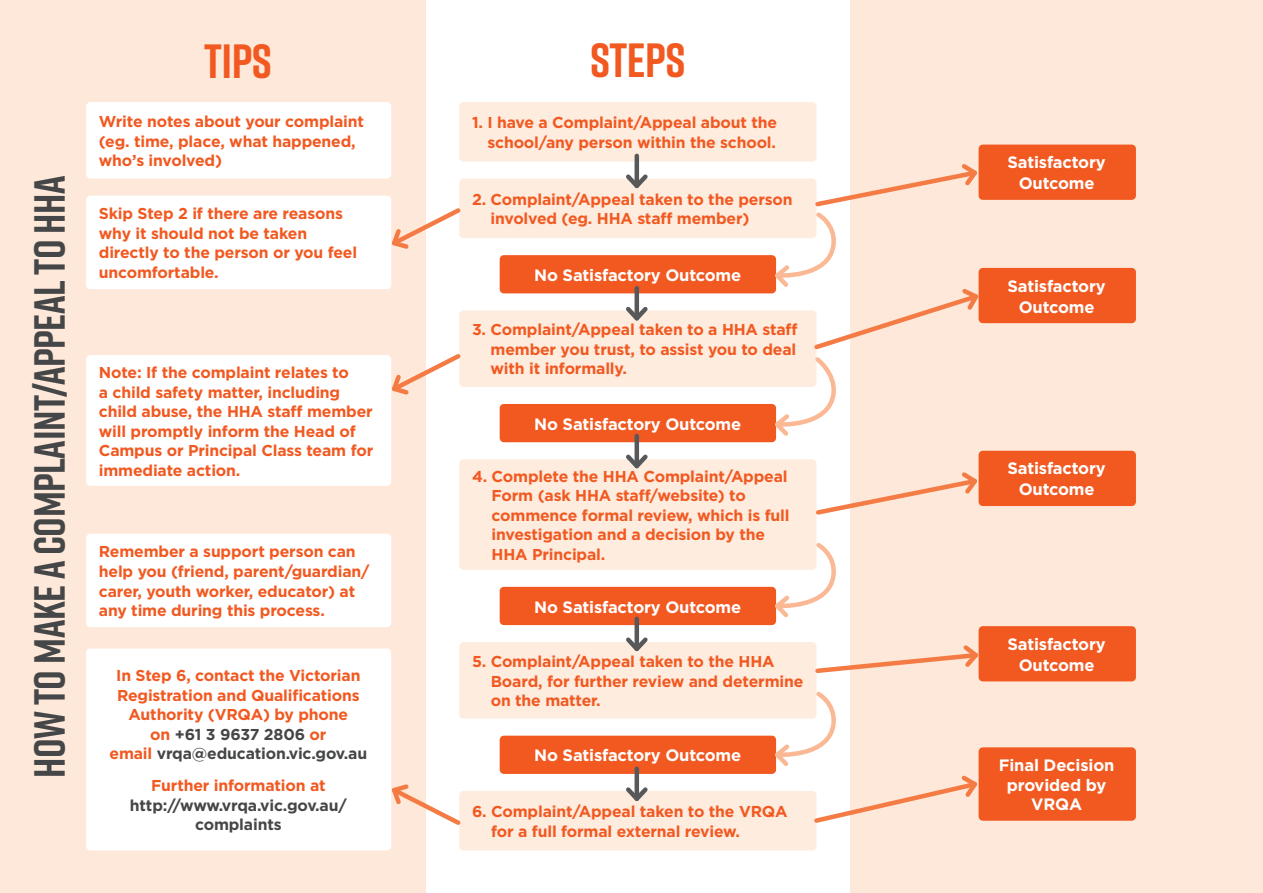
<style>
.page{position:relative;width:1263px;height:893px;background:#fff}
.page>*{position:absolute;margin:0;border:0;box-sizing:border-box;transform-origin:0 0}
.Subheader{font:700 48px "Rift";letter-spacing:-.01em;color:#f15921}
.Subheader-2{font:700 43.5px "Rift";letter-spacing:-.01em;color:#454647}
.t1{font:700 16.5px/21px "Gotham";letter-spacing:-.01em;color:#fff;text-align:center}
.t2{font:700 15.75px/19.5px "Gotham";letter-spacing:-.01em;color:#f15921}
.t3{font:700 15.75px/19.5px "Gotham";letter-spacing:-.01em;color:#454647;text-align:center}
.s1{color:#454647}
</style>
<div class="page">
<div style="left:0;top:0;width:425px;height:893px;background:#fee8d9"></div>
<div style="left:850px;top:0;width:413px;height:893px;background:#fee8d9"></div>
<div style="left:978px;top:145px;width:158px;height:55px;background:#f15921;border-radius:4px"></div>
<div style="left:978px;top:268px;width:158px;height:55px;background:#f15921;border-radius:4px"></div>
<div style="left:978px;top:451px;width:158px;height:55px;background:#f15921;border-radius:4px"></div>
<div style="left:978px;top:626px;width:158px;height:55px;background:#f15921;border-radius:4px"></div>
<div style="left:459px;top:102px;width:357px;height:60px;background:#feecdf;border-radius:4px"></div>
<div style="left:86px;top:102px;width:305px;height:77px;background:#fff;border-radius:4px"></div>
<div style="left:86px;top:196px;width:305px;height:93px;background:#fff;border-radius:4px"></div>
<div style="left:86px;top:355px;width:305px;height:131px;background:#fff;border-radius:4px"></div>
<div style="left:86px;top:534px;width:305px;height:93px;background:#fff;border-radius:4px"></div>
<div style="left:86px;top:648px;width:305px;height:202px;background:#fff;border-radius:4px"></div>
<div style="left:459px;top:179px;width:357px;height:59px;background:#feecdf;border-radius:4px"></div>
<div style="left:459px;top:310px;width:357px;height:77px;background:#feecdf;border-radius:4px"></div>
<div style="left:459px;top:459px;width:357px;height:111px;background:#feecdf;border-radius:4px"></div>
<div style="left:459px;top:642px;width:357px;height:77px;background:#feecdf;border-radius:4px"></div>
<div style="left:459px;top:791px;width:357px;height:59px;background:#feecdf;border-radius:4px"></div>
<div style="left:500px;top:255px;width:276px;height:38px;background:#f15921;border-radius:4px"></div>
<div style="left:500px;top:404px;width:276px;height:38px;background:#f15921;border-radius:4px"></div>
<div style="left:500px;top:587px;width:276px;height:38px;background:#f15921;border-radius:4px"></div>
<div style="left:500px;top:736px;width:276px;height:38px;background:#f15921;border-radius:4px"></div>
<div style="left:978px;top:747px;width:158px;height:74px;background:#f15921;border-radius:4px"></div>
<div style="left:634px;top:156px;width:5px;height:30px;background:#57585a"></div>
<svg style="left:622px;top:170px;width:30px;height:19px"></svg>
<div style="left:634px;top:288px;width:5px;height:30px;background:#57585a"></div>
<svg style="left:622px;top:303px;width:30px;height:18px"></svg>
<svg style="left:388px;top:0;width:76px;height:893px"></svg>
<svg style="left:771px;top:541px;width:65px;height:80px"></svg>
<svg style="left:771px;top:160px;width:211px;height:280px"></svg>
<svg style="left:816px;top:468px;width:165px;height:50px"></svg>
<svg style="left:815px;top:641px;width:164px;height:35px"></svg>
<svg style="left:771px;top:689px;width:210px;height:137px"></svg>
<div style="left:634px;top:436px;width:5px;height:30px;background:#57585a"></div>
<svg style="left:626px;top:450px;width:22px;height:19px"></svg>
<div style="left:634px;top:619px;width:5px;height:30px;background:#57585a"></div>
<svg style="left:626px;top:633px;width:22px;height:19px"></svg>
<div style="left:634px;top:769px;width:5px;height:30px;background:#57585a"></div>
<svg style="left:626px;top:783px;width:22px;height:18px"></svg>
<p class="Subheader-2" style="left:18px;top:777px;width:603px;rotate:-90deg">How to Make a Complaint/Appeal to HHA</p>
<p class="Subheader" style="left:204px;top:27px;width:69px">TIPS</p>
<p class="t2" style="left:99px;top:112px;width:267px">Write notes about your complaint (eg. time, place, what happened, who’s involved)</p>
<p class="t2" style="left:99px;top:204px;width:260px">Skip Step 2 if there are reasons why it should not be taken directly to the person or you feel uncomfortable.</p>
<p class="t2" style="left:99px;top:363px;width:276px">Note: If the complaint relates to<br>a child safety matter, including child abuse, the HHA staff member will promptly inform the Head of<br>Campus or Principal Class team for immediate action.</p>
<p class="t2" style="left:99px;top:542px;width:272px">Remember a support person can help you (friend, parent/guardian/ carer, youth worker, educator) at any time during this process.</p>
<p class="t2" style="left:110px;top:666px;width:259px;text-align:center">In Step 6, contact the Victorian<br>Registration and Qualifications<br>Authority (VRQA) by phone<br>on <span class="s1">+61 3 9637 2806</span> or<br>email <span class="s1">vrqa@education.vic.gov.au</span></p>
<p class="t2" style="left:151px;top:776px;width:176px">Further information at</p>
<p class="t3" style="left:130px;top:795px;width:218px">http://www.vrqa.vic.gov.au/ complaints</p>
<p class="Subheader" style="left:590px;top:26px;width:97px">STEPS</p>
<p class="t2" style="left:472px;top:113px;width:307px;text-align:right">1. I have a Complaint/Appeal about the school/any person within the school.</p>
<p class="t2" style="left:491px;top:189px;width:304px;text-indent:-19px">2. Complaint/Appeal taken to the person involved (eg. HHA staff member)</p>
<p class="t1" style="left:534px;top:264px;width:209px">No Satisfactory Outcome</p>
<p class="t2" style="left:491px;top:320px;width:309px;text-align:justify;text-indent:-19px">3. Complaint/Appeal taken to a HHA staff member you trust, to assist you to deal with it informally.</p>
<p class="t1" style="left:534px;top:413px;width:209px">No Satisfactory Outcome</p>
<p class="t2" style="left:492px;top:466px;width:299px;text-indent:-20px">4. Complete the HHA Complaint/Appeal<br>Form (ask HHA staff/website) to commence formal review, which is full investigation and a decision by the<br>HHA Principal.</p>
<p class="t1" style="left:534px;top:596px;width:209px">No Satisfactory Outcome</p>
<p class="t2" style="left:491px;top:652px;width:314px;text-indent:-19px">5. Complaint/Appeal taken to the HHA<br>Board, for further review and determine on the matter.</p>
<p class="t1" style="left:534px;top:745px;width:209px">No Satisfactory Outcome</p>
<p class="t2" style="left:491px;top:802px;width:298px;text-indent:-19px">6. Complaint/Appeal taken to the VRQA for a full formal external review.</p>
<p class="t1" style="left:1007px;top:152px;width:100px">Satisfactory<br>Outcome</p>
<p class="t1" style="left:1007px;top:275px;width:100px">Satisfactory<br>Outcome</p>
<p class="t1" style="left:1007px;top:458px;width:100px">Satisfactory<br>Outcome</p>
<p class="t1" style="left:1007px;top:633px;width:100px">Satisfactory<br>Outcome</p>
<p class="t1" style="left:999px;top:755px;width:117px;line-height:19.5px">Final Decision provided by<br>VRQA</p>
</div>
